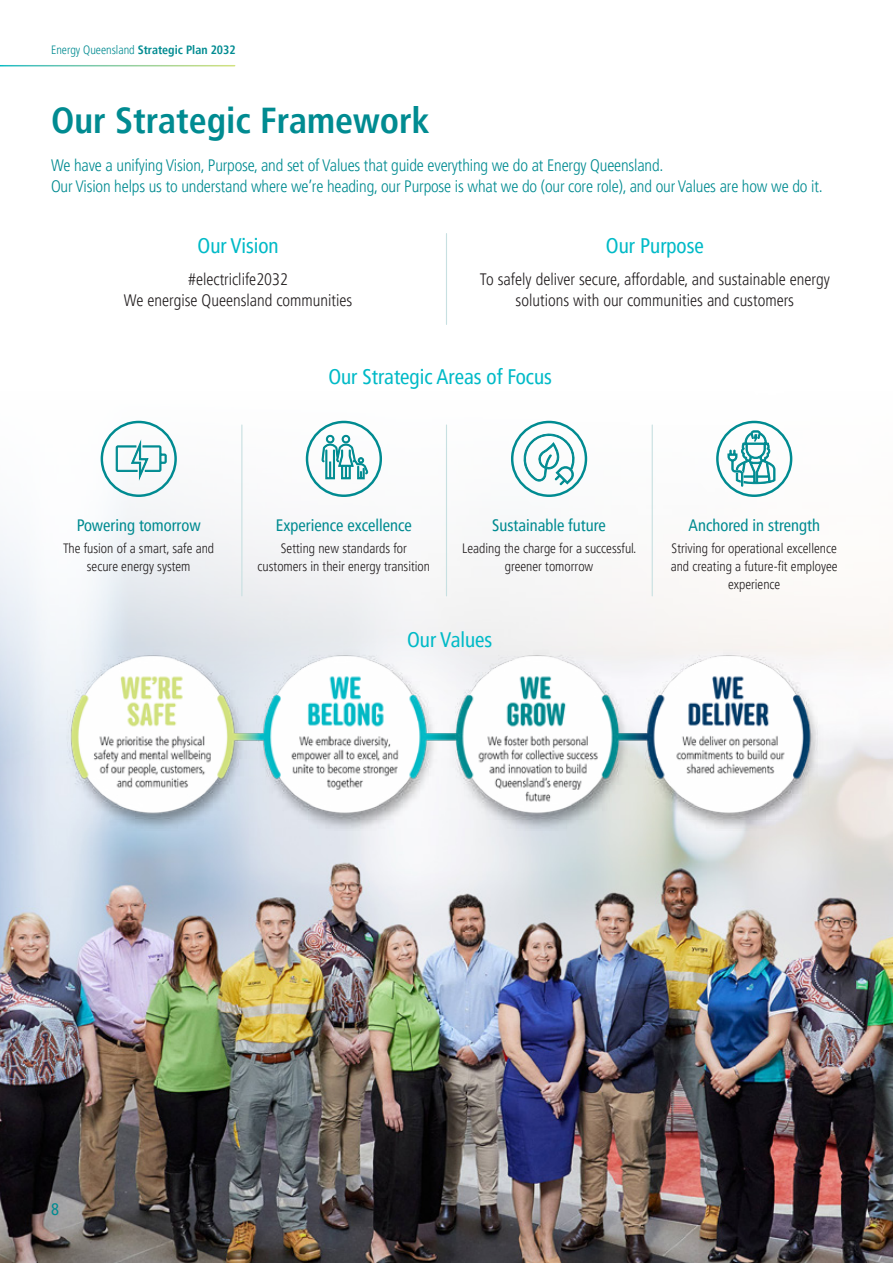
<style>
.page{position:relative;width:893px;height:1263px;background:#fff}
.page>*{position:absolute;margin:0;border:0;box-sizing:border-box;transform-origin:0 0}
.t1{font:700 condensed 36px "Frutiger LT Pro";color:#008b91}
.t2{font:condensed 21px "Frutiger LT Pro";color:#00bac7}
.t3{font:300 condensed 16.5px "Frutiger LT Pro";letter-spacing:-.01em;color:#008b91}
.t4{font:300 condensed 16.5px "Frutiger LT Pro";color:#231f20}
.t5{font:condensed 16.5px "Frutiger LT Pro";color:#008b91}
.t6{font:300 condensed 13.5px "Frutiger LT Pro";color:#231f20}
.t7{font:700 condensed 12px "Frutiger LT Pro";color:#008b91}
.s1{font-weight:300}
</style>
<div class="page">
<img style="left:0;top:420px;width:893px;height:843px">
<img style="left:41px;top:647px;width:818px;height:183px">
<svg style="left:115px;top:437px;width:52px;height:46px"></svg>
<svg style="left:322px;top:435px;width:46px;height:44px"></svg>
<svg style="left:521px;top:432px;width:56px;height:54px"></svg>
<svg style="left:727px;top:430px;width:49px;height:57px"></svg>
<div style="left:101px;top:421px;width:76px;height:76px;border:2px solid #008b91;border-radius:50%"></div>
<div style="left:306px;top:421px;width:76px;height:76px;border:2px solid #008b91;border-radius:50%"></div>
<div style="left:511px;top:421px;width:76px;height:76px;border:2px solid #008b91;border-radius:50%"></div>
<div style="left:716px;top:421px;width:76px;height:76px;border:2px solid #008b91;border-radius:50%"></div>
<hr style="left:652px;top:425px;width:1px;height:171px;background:#c7e0e1">
<hr style="left:446px;top:425px;width:1px;height:171px;background:#c7e0e1">
<hr style="left:241px;top:425px;width:1px;height:171px;background:#c7e0e1">
<hr style="left:446px;top:234px;width:1px;height:90px;background:#c7e0e1">
<p class="t7" style="left:51px;top:42px;width:186px"><span class="s1">Energy Queensland</span> Strategic Plan 2032</p>
<h1 class="t1" style="left:51px;top:99px;width:380px">Our Strategic Framework</h1>
<p class="t3" style="left:51px;top:156px;width:614px">We have a unifying Vision, Purpose, and set of Values that guide everything we do at Energy Queensland.</p>
<p class="t3" style="left:51px;top:177px;width:773px">Our Vision helps us to understand where we’re heading, our Purpose is what we do (our core role), and our Values are how we do it.</p>
<p class="t2" style="left:197px;top:234px;width:83px">Our Vision</p>
<p class="t2" style="left:606px;top:234px;width:99px">Our Purpose</p>
<p class="t4" style="left:188px;top:270px;width:101px">#electriclife2032</p>
<p class="t4" style="left:480px;top:270px;width:352px">To safely deliver secure, affordable, and sustainable energy</p>
<p class="t4" style="left:124px;top:291px;width:230px">We energise Queensland communities</p>
<p class="t4" style="left:516px;top:291px;width:280px">solutions with our communities and customers</p>
<h3 class="t2" style="left:328px;top:364px;width:225px">Our Strategic Areas of Focus</h3>
<p class="t5" style="left:77px;top:515px;width:126px">Powering tomorrow</p>
<p class="t5" style="left:276px;top:515px;width:137px">Experience excellence</p>
<p class="t5" style="left:492px;top:515px;width:115px">Sustainable future</p>
<p class="t5" style="left:689px;top:515px;width:133px">Anchored in strength</p>
<p class="t6" style="left:63px;top:540px;width:152px">The fusion of a smart, safe and</p>
<p class="t6" style="left:281px;top:540px;width:127px">Setting new standards for</p>
<p class="t6" style="left:462px;top:540px;width:175px">Leading the charge for a successful.</p>
<p class="t6" style="left:672px;top:540px;width:167px">Striving for operational excellence</p>
<p class="t6" style="left:87px;top:558px;width:105px">secure energy system</p>
<p class="t6" style="left:258px;top:558px;width:174px">customers in their energy transition</p>
<p class="t6" style="left:505px;top:558px;width:90px">greener tomorrow</p>
<p class="t6" style="left:671px;top:558px;width:168px">and creating a future-fit employee</p>
<p class="t6" style="left:728px;top:576px;width:54px">experience</p>
<h3 class="t2" style="left:407px;top:628px;width:87px">Our Values</h3>
<p class="t5" style="left:51px;top:1200px;width:9px">8</p>
</div>
